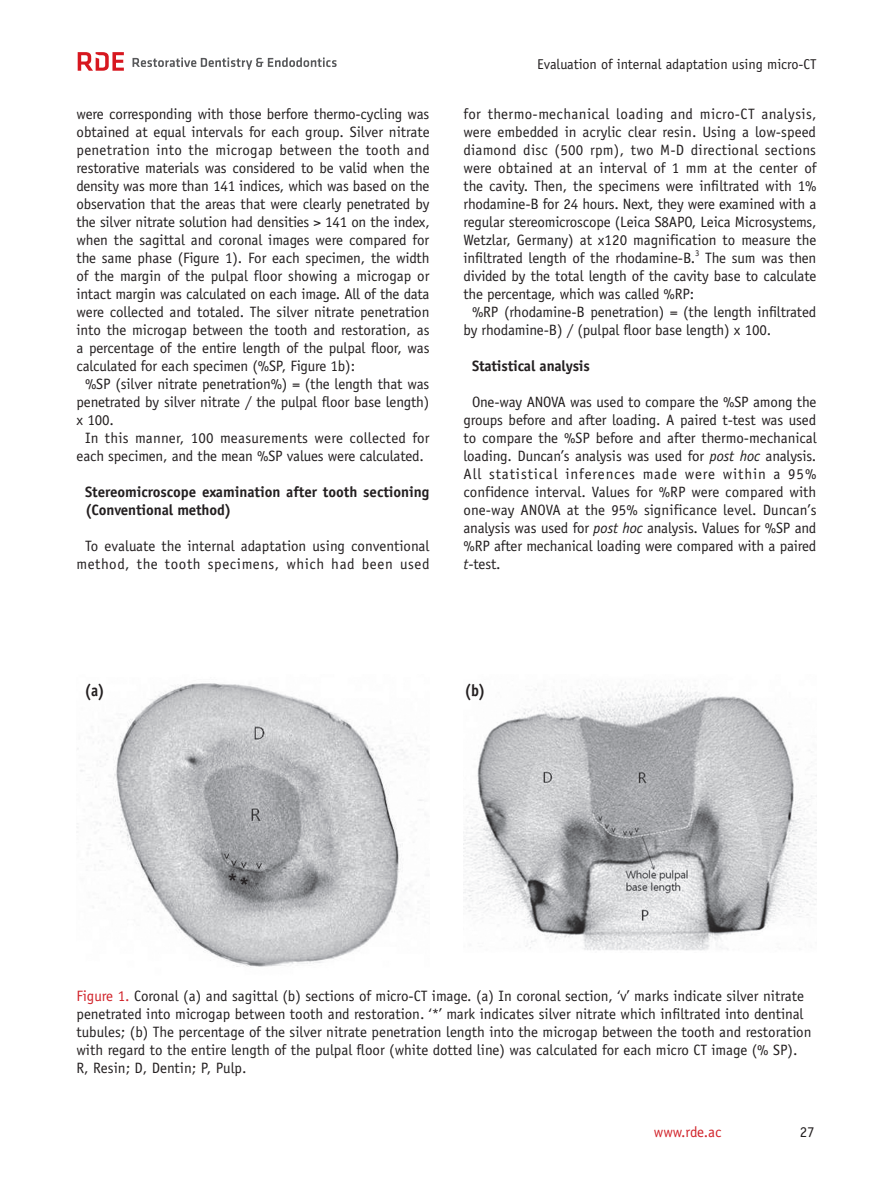
<style>
.page{position:relative;width:893px;height:1191px;background:#fff}
.page>*{position:absolute;margin:0;border:0;box-sizing:border-box;transform-origin:0 0}
.t1{font:700 19.5px "Officina Sans Std";color:#231f20}
.t2{font:700 16.5px "Officina Sans Std";color:#231f20;scale:.9 1}
.t3{font:15px/18px "Officina Sans Std";letter-spacing:-.01em;color:#231f20;text-align:justify}
.t4{font:700 15px/18px "Officina Sans Std";letter-spacing:-.005em;color:#231f20}
.t5{font:15px "Officina Sans Std";letter-spacing:.02em;color:#231f20}
.t6{font:15px "Officina Sans Std";letter-spacing:.015em;color:#231f20}
.t7{font:15px "Officina Sans Std";color:#d1232a}
.t8{font:14.25px "Officina Sans Std";color:#231f20}
.t9{font:8.7px "Officina Sans Std";color:#231f20}
.s1{font-style:italic}
.s2{color:#d1232a}
</style>
<div class="page">
<svg style="left:133px;top:57px;width:204px;height:13px"></svg>
<svg style="left:78px;top:52px;width:46px;height:19px"></svg>
<img style="left:463px;top:682px;width:353px;height:269px">
<img style="left:77px;top:683px;width:346px;height:284px">
<p class="t3" style="left:77px;top:105px;width:354px">were corresponding with those berfore thermo-cycling was</p>
<p class="t3" style="left:77px;top:123px;width:355px">obtained at equal intervals for each group. Silver nitrate</p>
<p class="t5" style="left:77px;top:141px;width:354px">penetration into the microgap between the tooth and</p>
<p class="t3" style="left:77px;top:159px;width:355px">restorative materials was considered to be valid when the</p>
<p class="t3" style="left:77px;top:177px;width:354px">density was more than 141 indices, which was based on the</p>
<p class="t3" style="left:77px;top:195px;width:354px">observation that the areas that were clearly penetrated by</p>
<p class="t3" style="left:77px;top:213px;width:355px">the silver nitrate solution had densities &gt; 141 on the index,</p>
<p class="t3" style="left:77px;top:231px;width:354px">when the sagittal and coronal images were compared for</p>
<p class="t3" style="left:77px;top:249px;width:354px">the same phase (Figure 1). For each specimen, the width</p>
<p class="t3" style="left:77px;top:267px;width:354px">of the margin of the pulpal floor showing a microgap or</p>
<p class="t3" style="left:77px;top:285px;width:355px">intact margin was calculated on each image. All of the data</p>
<p class="t3" style="left:77px;top:303px;width:354px">were collected and totaled. The silver nitrate penetration</p>
<p class="t3" style="left:77px;top:321px;width:354px">into the microgap between the tooth and restoration, as</p>
<p class="t3" style="left:77px;top:339px;width:354px">a percentage of the entire length of the pulpal floor, was</p>
<p class="t3" style="left:77px;top:357px;width:280px">calculated for each specimen (%SP, Figure 1b):</p>
<p class="t3" style="left:85px;top:375px;width:346px">%SP (silver nitrate penetration%) = (the length that was</p>
<p class="t3" style="left:77px;top:393px;width:354px">penetrated by silver nitrate / the pulpal floor base length)</p>
<p class="t3" style="left:77px;top:411px;width:39px">x 100.</p>
<p class="t6" style="left:85px;top:429px;width:346px">In this manner, 100 measurements were collected for</p>
<p class="t3" style="left:77px;top:447px;width:349px">each specimen, and the mean %SP values were calculated.</p>
<p class="t4" style="left:85px;top:482px;width:346px">Stereomicroscope examination after tooth sectioning (Conventional method)</p>
<p class="t3" style="left:77px;top:537px;width:355px;text-align:center">To evaluate the internal adaptation using conventional method, the tooth specimens, which had been used</p>
<p class="t8" style="left:537px;top:55px;width:281px">Evaluation of internal adaptation using micro-CT</p>
<p class="t3" style="left:463px;top:105px;width:355px">for thermo-mechanical loading and micro-CT analysis, were embedded in acrylic clear resin. Using a low-speed diamond disc (500 rpm), two M-D directional sections were obtained at an interval of 1 mm at the center of the cavity. Then, the specimens were infiltrated with 1% rhodamine-B for 24 hours. Next, they were examined with a regular stereomicroscope (Leica S8APO, Leica Microsystems, Wetzlar, Germany) at x120 magnification to measure the infiltrated length of the rhodamine-B.</p>
<p class="t9" style="left:695px;top:248px;width:6px">3</p>
<p class="t3" style="left:705px;top:249px;width:113px">The sum was then</p>
<p class="t3" style="left:463px;top:267px;width:354px">divided by the total length of the cavity base to calculate</p>
<p class="t3" style="left:463px;top:285px;width:232px">the percentage, which was called %RP:</p>
<p class="t3" style="left:472px;top:303px;width:346px">%RP (rhodamine-B penetration) = (the length infiltrated</p>
<p class="t3" style="left:463px;top:321px;width:309px">by rhodamine-B) / (pulpal floor base length) x 100.</p>
<p class="t4" style="left:472px;top:356px;width:119px">Statistical analysis</p>
<p class="t3" style="left:463px;top:393px;width:355px;text-indent:9px">One-way ANOVA was used to compare the %SP among the groups before and after loading. A paired t-test was used to compare the %SP before and after thermo-mechanical loading. Duncan’s analysis was used for <span class="s1">post hoc</span> analysis.<br>All statistical inferences made were within a 95% confidence interval. Values for %RP were compared with one-way ANOVA at the 95% significance level. Duncan’s analysis was used for <span class="s1">post hoc</span> analysis. Values for %SP and %RP after mechanical loading were compared with a paired <span class="s1">t</span>-test.</p>
<p class="t2" style="left:85px;top:680px;width:24px">(a)</p>
<p class="t2" style="left:465px;top:680px;width:25px">(b)</p>
<h1 class="t1" style="left:227px;top:870px;width:24px">**</h1>
<p class="t3" style="left:77px;top:987px;width:736px;text-align:left"><span class="s2">Figure 1.</span> Coronal (a) and sagittal (b) sections of micro-CT image. (a) In coronal section, ‘v’ marks indicate silver nitrate penetrated into microgap between tooth and restoration. ‘*’ mark indicates silver nitrate which infiltrated into dentinal tubules; (b) The percentage of the silver nitrate penetration length into the microgap between the tooth and restoration with regard to the entire length of the pulpal floor (white dotted line) was calculated for each micro CT image (% SP).<br>R, Resin; D, Dentin; P, Pulp.</p>
<p class="t7" style="left:654px;top:1122px;width:69px">www.rde.ac</p>
<p class="t3" style="left:800px;top:1122px;width:16px">27</p>
</div>
